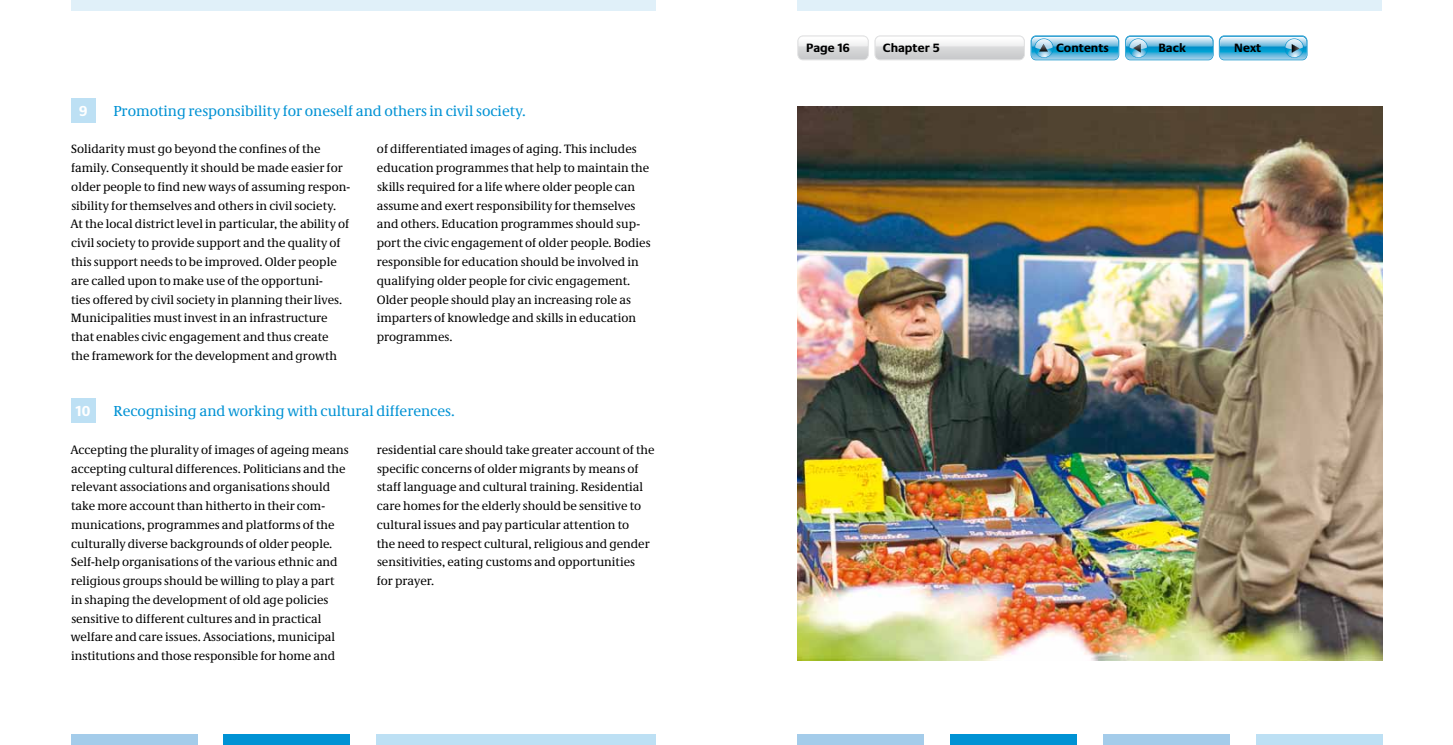
<style>
.page{position:relative;width:1453px;height:745px;background:#fff}
.page>*{position:absolute;margin:0;border:0;box-sizing:border-box;transform-origin:0 0}
.t1{font:15px "Neue Demos";color:#0092d4}
.t2{font:700 15px "Neue Praxis";color:#fff}
.t3{font:12.5px/18.8px "Neue Demos";color:#000}
.t4{font:700 12.5px "Neue Praxis";color:#000}
</style>
<div class="page">
<div style="left:71px;top:0;width:585px;height:11px;background:#e0f0f9"></div>
<div style="left:797px;top:0;width:585px;height:11px;background:#e0f0f9"></div>
<div style="left:1103px;top:733px;width:126px;height:11px;background:#a4ccea"></div>
<div style="left:1256px;top:733px;width:126px;height:11px;background:#bde0f4"></div>
<div style="left:950px;top:733px;width:126px;height:11px;background:#0092d4"></div>
<div style="left:797px;top:733px;width:126px;height:11px;background:#a4ccea"></div>
<div style="left:224px;top:733px;width:126px;height:11px;background:#0092d4"></div>
<div style="left:71px;top:733px;width:126px;height:11px;background:#a4ccea"></div>
<div style="left:376px;top:733px;width:280px;height:11px;background:#bde0f4"></div>
<svg style="left:1125px;top:35px;width:88px;height:25px;background:#6fbdde"></svg>
<svg style="left:1219px;top:35px;width:88px;height:25px;background:#6ebcdd"></svg>
<svg style="left:797px;top:35px;width:322px;height:25px"></svg>
<img style="left:799px;top:37px;width:68px;height:5px">
<img style="left:797px;top:106px;width:585px;height:553px">
<div style="left:71px;top:98px;width:25px;height:25px;background:#bde0f4"></div>
<div style="left:71px;top:398px;width:25px;height:24px;background:#bde0f4"></div>
<h2 class="t1" style="left:113px;top:102px;width:414px">Promoting responsibility for oneself and others in civil society.</h2>
<p class="t3" style="left:70px;top:139px;width:281px">Solidarity must go beyond the confines of the family. Consequently it should be made easier for older people to find new ways of assuming respon&shy;sibility for themselves and others in civil society.<br>At the local district level in particular, the ability of civil society to provide support and the quality of this support needs to be improved. Older people are called upon to make use of the opportuni-<br>ties offered by civil society in planning their lives.<br>Municipalities must invest in an infrastructure that enables civic engagement and thus create<br>the framework for the development and growth</p>
<p class="t3" style="left:377px;top:139px;width:275px">of differentiated images of aging. This includes education programmes that help to maintain the skills required for a life where older people can assume and exert responsibility for themselves and others. Education programmes should sup&shy;port the civic engagement of older people. Bodies responsible for education should be involved in qualifying older people for civic engagement.<br>Older people should play an increasing role as imparters of knowledge and skills in education programmes.</p>
<p class="t2" style="left:79px;top:102px;width:10px">9</p>
<h2 class="t1" style="left:113px;top:402px;width:343px">Recognising and working with cultural differences.</h2>
<p class="t3" style="left:70px;top:439px;width:280px">Accepting the plurality of images of ageing means accepting cultural differences. Politicians and the relevant associations and organisations should take more account than hitherto in their com&shy;munications, programmes and platforms of the culturally diverse backgrounds of older people.<br>Self-help organisations of the various ethnic and religious groups should be willing to play a part<br>in shaping the development of old age policies sensitive to different cultures and in practical welfare and care issues. Associations, municipal institutions and those responsible for home and</p>
<p class="t3" style="left:377px;top:439px;width:279px">residential care should take greater account of the specific concerns of older migrants by means of staff language and cultural training. Residential care homes for the elderly should be sensitive to cultural issues and pay particular attention to<br>the need to respect cultural, religious and gender sensitivities, eating customs and opportunities<br>for prayer.</p>
<p class="t2" style="left:76px;top:402px;width:17px">10</p>
<p class="t4" style="left:806px;top:40px;width:45px">Page 16</p>
<p class="t4" style="left:883px;top:40px;width:58px">Chapter 5</p>
<p class="t4" style="left:1056px;top:40px;width:54px">Contents</p>
<p class="t4" style="left:1158px;top:40px;width:29px">Back</p>
<p class="t4" style="left:1234px;top:40px;width:29px">Next</p>
</div>
